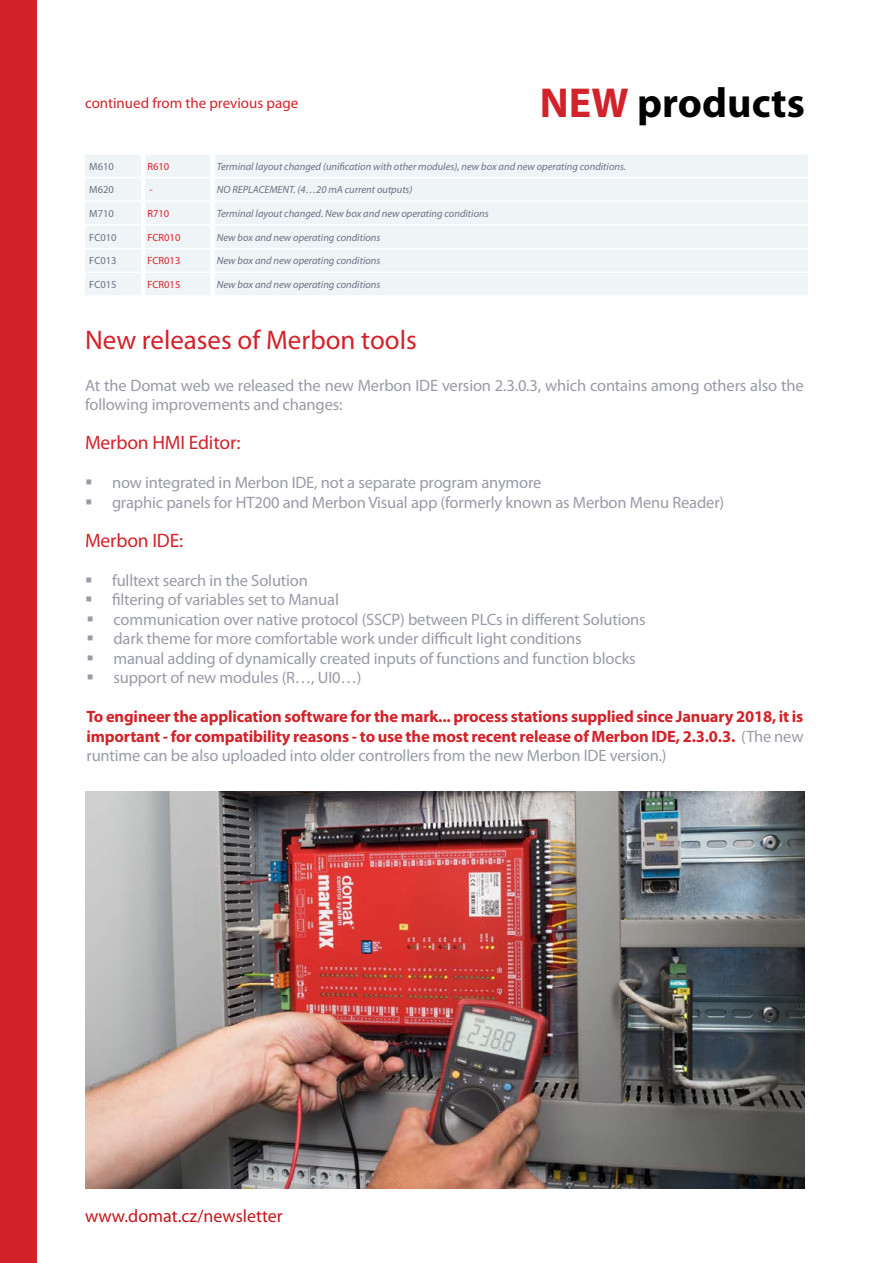
<style>
.page{position:relative;width:893px;height:1263px;background:#fff}
.page>*{position:absolute;margin:0;border:0;box-sizing:border-box;transform-origin:0 0}
.t1{font:700 42px "Myriad Pro";color:#000}
.t2{font:27px "Myriad Pro";color:#d2232a}
.t3{font:19.5px "Myriad Pro";letter-spacing:-.01em;color:#d2232a}
.t4{font:18px "Myriad Pro";color:#c4161c}
.t5{font:16.5px/19.5px "Myriad Pro";letter-spacing:-.01em;color:#999ba6}
.t6{font:700 16.5px/19.5px "Myriad Pro";letter-spacing:-.01em;color:#d2232a;text-align:justify}
.t7{font:15px "Myriad Pro";color:#d2232a}
.t8{font:italic 10.5px "Myriad Pro";color:#677281}
.t9{font:10.5px "Myriad Pro";color:#677281}
.t10{font:10.5px "Myriad Pro";color:#da2128}
.s1{color:#d2232a}
.s2{font-weight:400;color:#999ba6}
</style>
<div class="page">
<div style="left:0;top:0;width:36px;height:1263px;background:#d2232a"></div>
<div style="left:85px;top:155px;width:723px;height:140px;background:#eff4f7"></div>
<hr style="left:141px;top:155px;width:4px;height:22px;background:#fff">
<div style="left:210px;top:155px;width:5px;height:22px;background:#fff"></div>
<hr style="left:141px;top:178px;width:4px;height:22px;background:#fff">
<div style="left:210px;top:178px;width:5px;height:22px;background:#fff"></div>
<hr style="left:141px;top:202px;width:4px;height:22px;background:#fff">
<div style="left:210px;top:202px;width:5px;height:22px;background:#fff"></div>
<hr style="left:141px;top:226px;width:4px;height:22px;background:#fff">
<div style="left:210px;top:226px;width:5px;height:22px;background:#fff"></div>
<hr style="left:141px;top:249px;width:4px;height:22px;background:#fff">
<div style="left:210px;top:249px;width:5px;height:22px;background:#fff"></div>
<hr style="left:141px;top:273px;width:4px;height:22px;background:#fff">
<div style="left:210px;top:273px;width:5px;height:22px;background:#fff"></div>
<hr style="left:85px;top:177px;width:58px;height:1px;background:#fff">
<hr style="left:143px;top:177px;width:70px;height:1px;background:#fff">
<hr style="left:213px;top:177px;width:595px;height:1px;background:#fff">
<hr style="left:85px;top:200px;width:58px;height:2px;background:#fff">
<hr style="left:143px;top:200px;width:70px;height:2px;background:#fff">
<hr style="left:213px;top:200px;width:595px;height:2px;background:#fff">
<hr style="left:85px;top:224px;width:58px;height:2px;background:#fff">
<hr style="left:143px;top:224px;width:70px;height:2px;background:#fff">
<hr style="left:213px;top:224px;width:595px;height:2px;background:#fff">
<hr style="left:85px;top:248px;width:58px;height:1px;background:#fff">
<hr style="left:143px;top:248px;width:70px;height:1px;background:#fff">
<hr style="left:213px;top:248px;width:595px;height:1px;background:#fff">
<hr style="left:85px;top:271px;width:58px;height:2px;background:#fff">
<hr style="left:143px;top:271px;width:70px;height:2px;background:#fff">
<hr style="left:213px;top:271px;width:595px;height:2px;background:#fff">
<img style="left:85px;top:792px;width:720px;height:396px">
<p class="t7" style="left:85px;top:94px;width:215px">continued from the previous page</p>
<h1 class="t1" style="left:540px;top:79px;width:267px"><span class="s1">NEW</span> products</h1>
<p class="t9" style="left:89px;top:160px;width:26px">M610</p>
<p class="t10" style="left:147px;top:160px;width:23px">R610</p>
<p class="t8" style="left:217px;top:160px;width:411px">Terminal layout changed (unification with other modules), new box and new operating conditions.</p>
<p class="t9" style="left:89px;top:184px;width:26px">M620</p>
<p class="t10" style="left:150px;top:184px;width:5px">-</p>
<p class="t8" style="left:217px;top:184px;width:197px">NO REPLACEMENT. (4…20 mA current outputs)</p>
<p class="t9" style="left:89px;top:208px;width:26px">M710</p>
<p class="t10" style="left:147px;top:208px;width:23px">R710</p>
<p class="t8" style="left:217px;top:208px;width:273px">Terminal layout changed. New box and new operating conditions</p>
<p class="t9" style="left:89px;top:231px;width:29px">FC010</p>
<p class="t10" style="left:147px;top:231px;width:35px">FCR010</p>
<p class="t8" style="left:217px;top:231px;width:165px">New box and new operating conditions</p>
<p class="t9" style="left:89px;top:255px;width:29px">FC013</p>
<p class="t10" style="left:147px;top:255px;width:35px">FCR013</p>
<p class="t8" style="left:217px;top:255px;width:165px">New box and new operating conditions</p>
<p class="t9" style="left:89px;top:279px;width:29px">FC015</p>
<p class="t10" style="left:147px;top:279px;width:35px">FCR015</p>
<p class="t8" style="left:217px;top:279px;width:165px">New box and new operating conditions</p>
<h2 class="t2" style="left:85px;top:326px;width:333px">New releases of Merbon tools</h2>
<p class="t5" style="left:85px;top:376px;width:720px">At the Domat web we released the new Merbon IDE version 2.3.0.3, which contains among others also the following improvements and changes:</p>
<p class="t3" style="left:85px;top:432px;width:157px">Merbon HMI Editor:</p>
<p class="t5" style="left:112px;top:473px;width:614px">now integrated in Merbon IDE, not a separate program anymore<br>graphic panels for HT200 and Merbon Visual app (formerly known as Merbon Menu Reader)</p>
<p class="t3" style="left:85px;top:529px;width:100px">Merbon IDE:</p>
<p class="t5" style="left:112px;top:571px;width:535px">fulltext search in the Solution<br>filtering of variables set to Manual<br>communication over native protocol (SSCP) between PLCs in different Solutions dark theme for more comfortable work under difficult light conditions<br>manual adding of dynamically created inputs of functions and function blocks support of new modules (R…, UI0…)</p>
<p class="t6" style="left:86px;top:707px;width:719px">To engineer the application software for the mark... process stations supplied since January 2018, it is important - for compatibility reasons - to use the most recent release of Merbon IDE, 2.3.0.3. <span class="s2">(The new runtime can be also uploaded into older controllers from the new Merbon IDE version.)</span></p>
<p class="t4" style="left:85px;top:1206px;width:199px">www.domat.cz/newsletter</p>
</div>
